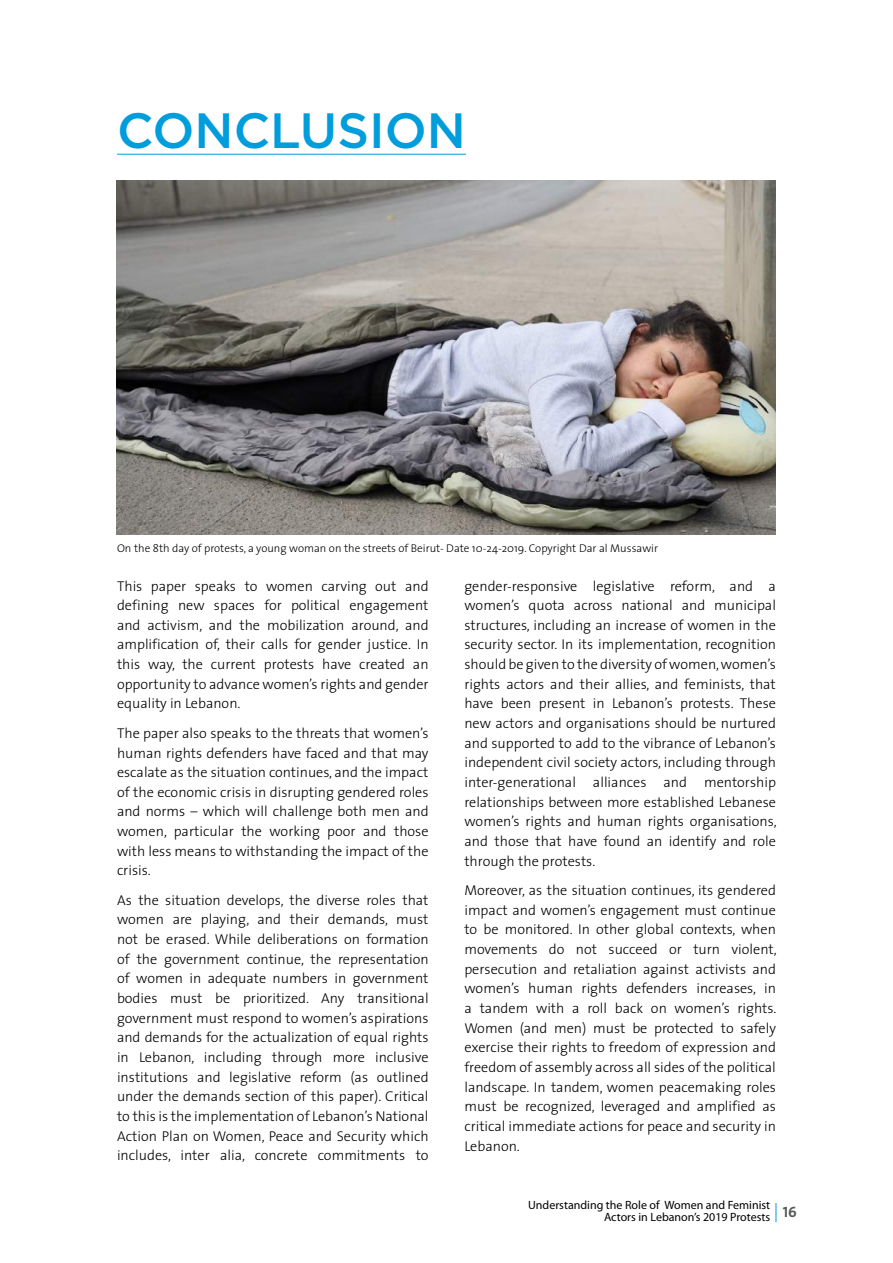
<style>
.page{position:relative;width:893px;height:1263px;background:#fff}
.page>*{position:absolute;margin:0;border:0;box-sizing:border-box;transform-origin:0 0}
.t1{font:500 49.5px "Gotham";color:#009ddc}
.t2{font:300 14.25px/19.6px "The Sans";color:#000;text-align:justify}
.t3{font:12px/12px "Myriad Pro";color:#000}
.t4{font:300 11.25px "The Sans";color:#000}
</style>
<div class="page">
<svg style="left:776px;top:1203px;width:1px;height:19px"></svg>
<hr style="left:117px;top:154px;width:349px;height:1px;background:#009ddc">
<img style="left:117px;top:180px;width:658px;height:355px">
<h1 class="t1" style="left:117px;top:98px;width:350px">CONCLUSION</h1>
<p class="t4" style="left:117px;top:539px;width:543px">On the 8th day of protests, a young woman on the streets of Beirut- Date 10-24-2019. Copyright Dar al Mussawir</p>
<p class="t2" style="left:117px;top:575px;width:313px">This paper speaks to women carving out and defining new spaces for political engagement and activism, and the mobilization around, and amplification of, their calls for gender justice. In this way, the current protests have created an opportunity to advance women’s rights and gender equality in Lebanon.</p>
<p class="t2" style="left:117px;top:723px;width:313px">The paper also speaks to the threats that women’s human rights defenders have faced and that may escalate as the situation continues, and the impact of the economic crisis in disrupting gendered roles and norms – which will challenge both men and women, particular the working poor and those with less means to withstanding the impact of the crisis.</p>
<p class="t2" style="left:117px;top:890px;width:313px">As the situation develops, the diverse roles that women are playing, and their demands, must not be erased. While deliberations on formation of the government continue, the representation of women in adequate numbers in government bodies must be prioritized. Any transitional government must respond to women’s aspirations and demands for the actualization of equal rights in Lebanon, including through more inclusive institutions and legislative reform (as outlined under the demands section of this paper). Critical to this is the implementation of Lebanon’s National Action Plan on Women, Peace and Security which includes, inter alia, concrete commitments to</p>
<p class="t2" style="left:464px;top:575px;width:314px">gender-responsive legislative reform, and a women’s quota across national and municipal structures, including an increase of women in the security sector. In its implementation, recognition should be given to the diversity of women, women’s rights actors and their allies, and feminists, that have been present in Lebanon’s protests. These new actors and organisations should be nurtured and supported to add to the vibrance of Lebanon’s independent civil society actors, including through inter-generational alliances and mentorship relationships between more established Lebanese women’s rights and human rights organisations, and those that have found an identify and role through the protests.</p>
<p class="t2" style="left:464px;top:880px;width:314px">Moreover, as the situation continues, its gendered impact and women’s engagement must continue to be monitored. In other global contexts, when movements do not succeed or turn violent, persecution and retaliation against activists and women’s human rights defenders increases, in a tandem with a roll back on women’s rights.<br>Women (and men) must be protected to safely exercise their rights to freedom of expression and freedom of assembly across all sides of the political landscape. In tandem, women peacemaking roles must be recognized, leveraged and amplified as critical immediate actions for peace and security in Lebanon.</p>
<p class="t3" style="left:604px;top:1199px;width:194px;text-indent:-76px">Understanding the Role of Women and Feminist<br>Actors in Lebanon’s 2019 Protests <sup>16</sup></p>
</div>
